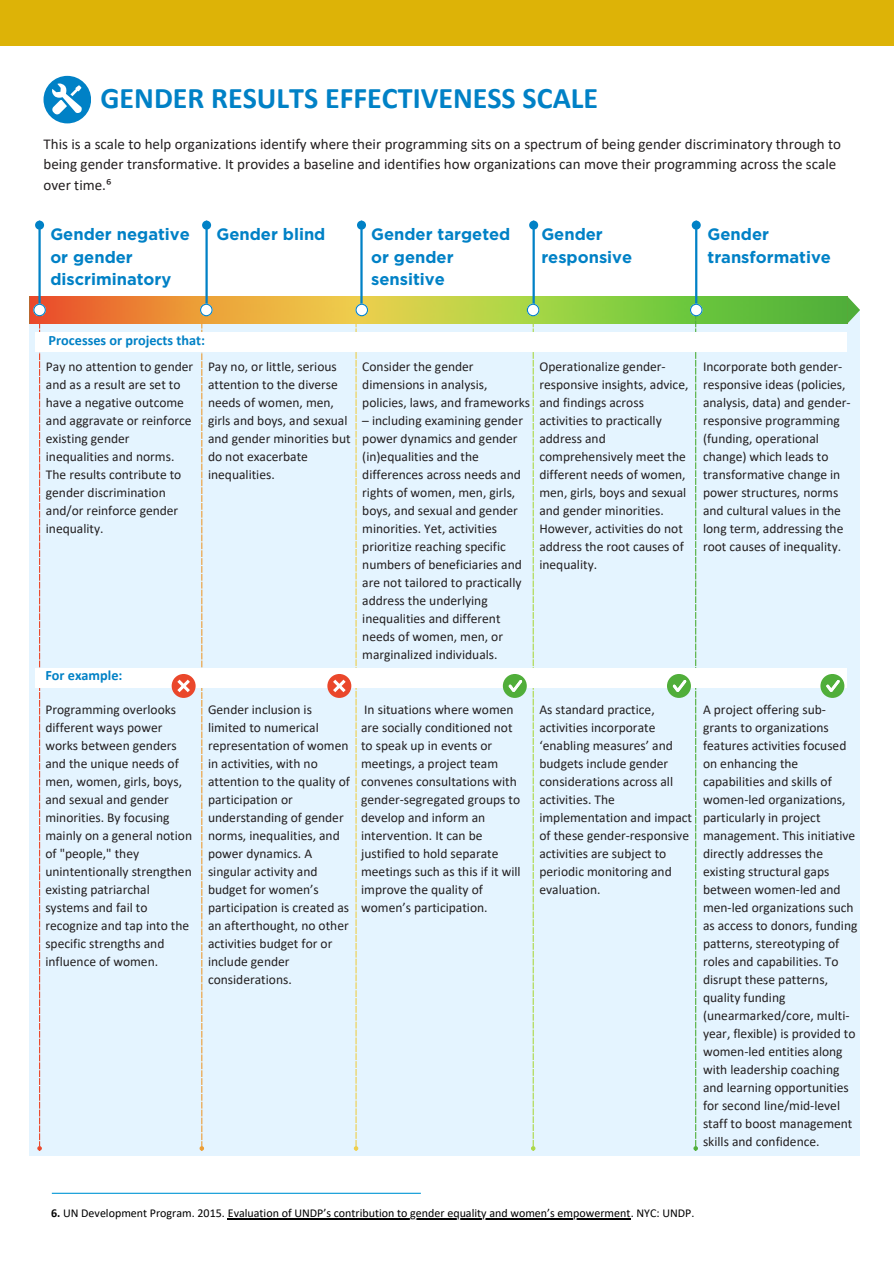
<style>
.page{position:relative;width:894px;height:1264px;background:#fff}
.page>*{position:absolute;margin:0;border:0;box-sizing:border-box;transform-origin:0 0}
.t1{font:700 30px "Calibri";color:#0081c6}
.t2{font:700 16.5px/22.5px "Gotham";color:#0081c6}
.t3{font:15px/20.2px "Calibri";color:#231f20}
.t4{font:700 14.25px "Calibri";color:#0081c6}
.t5{font:13.5px/18px "Calibri";color:#231f20}
.t6{font:12px "Calibri";color:#000}
.s1{font-weight:700}
</style>
<div class="page">
<hr style="left:52px;top:1192px;width:369px;height:1px;background:#0397d6">
<div style="left:0;top:0;width:893px;height:46px;background:#ddb307"></div>
<div style="left:29px;top:310px;width:830px;height:845px;background:#e4f4ff"></div>
<svg style="left:29px;top:296px;width:817px;height:28px;background:#b6b33e"></svg>
<hr style="left:695px;top:229px;width:2px;height:85px;background:#0081c6">
<div style="left:692px;top:222px;width:7px;height:6px;background:#0081c6;border-radius:50%"></div>
<div style="left:691px;top:221px;width:9px;height:9px;border:2px solid #0081c6;border-radius:50%"></div>
<hr style="left:532px;top:229px;width:2px;height:84px;background:#0081c6">
<div style="left:530px;top:222px;width:7px;height:6px;background:#0081c6;border-radius:50%"></div>
<div style="left:529px;top:221px;width:9px;height:9px;border:2px solid #0081c6;border-radius:50%"></div>
<hr style="left:360px;top:229px;width:2px;height:84px;background:#0081c6">
<div style="left:358px;top:222px;width:7px;height:6px;background:#0081c6;border-radius:50%"></div>
<div style="left:357px;top:221px;width:9px;height:9px;border:2px solid #0081c6;border-radius:50%"></div>
<hr style="left:205px;top:229px;width:3px;height:84px;background:#0081c6">
<div style="left:203px;top:222px;width:7px;height:6px;background:#0081c6;border-radius:50%"></div>
<div style="left:202px;top:221px;width:9px;height:9px;border:2px solid #0081c6;border-radius:50%"></div>
<hr style="left:38px;top:229px;width:3px;height:84px;background:#0081c6">
<div style="left:36px;top:222px;width:7px;height:6px;background:#0081c6;border-radius:50%"></div>
<div style="left:35px;top:221px;width:9px;height:9px;border:2px solid #0081c6;border-radius:50%"></div>
<svg style="left:846px;top:296px;width:13px;height:28px"></svg>
<svg style="left:33px;top:304px;width:13px;height:846px"></svg>
<svg style="left:199px;top:304px;width:13px;height:846px"></svg>
<svg style="left:354px;top:304px;width:14px;height:846px"></svg>
<div style="left:36px;top:332px;width:810px;height:20px;background:#fff"></div>
<div style="left:36px;top:668px;width:810px;height:19px;background:#fff"></div>
<svg style="left:502px;top:304px;width:37px;height:846px"></svg>
<svg style="left:666px;top:304px;width:36px;height:846px"></svg>
<svg style="left:820px;top:674px;width:23px;height:23px"></svg>
<div style="left:327px;top:674px;width:24px;height:23px;background:#ea472b;border-radius:50%"></div>
<svg style="left:333px;top:679px;width:12px;height:13px"></svg>
<div style="left:172px;top:674px;width:23px;height:23px;background:#ea472b;border-radius:50%"></div>
<svg style="left:177px;top:679px;width:13px;height:13px"></svg>
<svg style="left:43px;top:76px;width:48px;height:47px"></svg>
<hr style="left:228px;top:1218px;width:402px;height:1px;background:#000">
<h5 class="t1" style="left:100px;top:86px;width:499px">GENDER RESULTS EFFECTIVENESS SCALE</h5>
<h4 class="t3" style="left:43px;top:135px;width:798px">This is a scale to help organizations identify where their programming sits on a spectrum of being gender discriminatory through to being gender transformative. It provides a baseline and identifies how organizations can move their programming across the scale over time.⁶</h4>
<h5 class="t2" style="left:50px;top:223px;width:141px">Gender negative or gender discriminatory</h5>
<h5 class="t2" style="left:216px;top:223px;width:110px">Gender blind</h5>
<h5 class="t2" style="left:371px;top:223px;width:141px">Gender targeted or gender sensitive</h5>
<h5 class="t2" style="left:541px;top:223px;width:92px">Gender responsive</h5>
<h5 class="t2" style="left:707px;top:223px;width:125px">Gender transformative</h5>
<p class="t4" style="left:49px;top:334px;width:158px">Processes or projects that:</p>
<h4 class="t5" style="left:46px;top:358px;width:149px">Pay no attention to gender and as a result are set to have a negative outcome and aggravate or reinforce existing gender inequalities and norms.<br>The results contribute to gender discrimination and/or reinforce gender inequality.</h4>
<h2 class="t5" style="left:208px;top:358px;width:144px">Pay no, or little, serious attention to the diverse needs of women, men, girls and boys, and sexual and gender minorities but do not exacerbate inequalities.</h2>
<h2 class="t5" style="left:362px;top:358px;width:169px">Consider the gender dimensions in analysis, policies, laws, and frameworks</h2>
<h2 class="t5" style="left:362px;top:412px;width:162px">– including examining gender power dynamics and gender (in)equalities and the differences across needs and rights of women, men, girls, boys, and sexual and gender minorities. Yet, activities prioritize reaching specific numbers of beneficiaries and are not tailored to practically address the underlying inequalities and different needs of women, men, or marginalized individuals.</h2>
<p class="t4" style="left:45px;top:668px;width:79px">For example:</p>
<p class="t5" style="left:45px;top:701px;width:148px">Programming overlooks different ways power works between genders and the unique needs of men, women, girls, boys, and sexual and gender minorities. By focusing mainly on a general notion of "people," they unintentionally strengthen existing patriarchal systems and fail to recognize and tap into the specific strengths and influence of women.</p>
<p class="t5" style="left:208px;top:701px;width:143px">Gender inclusion is limited to numerical representation of women in activities, with no attention to the quality of participation or understanding of gender norms, inequalities, and power dynamics. A singular activity and budget for women’s participation is created as an afterthought, no other activities budget for or include gender considerations.</p>
<p class="t5" style="left:361px;top:701px;width:161px">In situations where women are socially conditioned not to speak up in events or meetings, a project team convenes consultations with gender-segregated groups to develop and inform an intervention. It can be justified to hold separate meetings such as this if it will improve the quality of women’s participation.</p>
<h2 class="t5" style="left:539px;top:358px;width:150px">Operationalize gender&shy;responsive insights, advice, and findings across activities to practically address and comprehensively meet the different needs of women, men, girls, boys and sexual and gender minorities.<br>However, activities do not address the root causes of inequality.</h2>
<h2 class="t5" style="left:702px;top:358px;width:149px">Incorporate both gender&shy;responsive ideas (policies, analysis, data) and gender&shy;responsive programming (funding, operational change) which leads to transformative change in power structures, norms and cultural values in the long term, addressing the root causes of inequality.</h2>
<p class="t5" style="left:539px;top:701px;width:154px">As standard practice, activities incorporate ‘enabling measures’ and budgets include gender considerations across all activities. The implementation and impact of these gender-responsive activities are subject to periodic monitoring and evaluation.</p>
<h1 class="t5" style="left:702px;top:701px;width:156px">A project offering sub&shy;grants to organizations features activities focused on enhancing the capabilities and skills of women-led organizations, particularly in project management. This initiative directly addresses the existing structural gaps between women-led and men-led organizations such as access to donors, funding patterns, stereotyping of roles and capabilities. To disrupt these patterns, quality funding (unearmarked/core, multi&shy;year, flexible) is provided to women-led entities along with leadership coaching and learning opportunities for second line/mid-level staff to boost management skills and confidence.</h1>
<h3 class="t6" style="left:51px;top:1208px;width:644px"><span class="s1">6.</span> UN Development Program. 2015. Evaluation of UNDP’s contribution to gender equality and women’s empowerment. NYC: UNDP.</h3>
</div>
